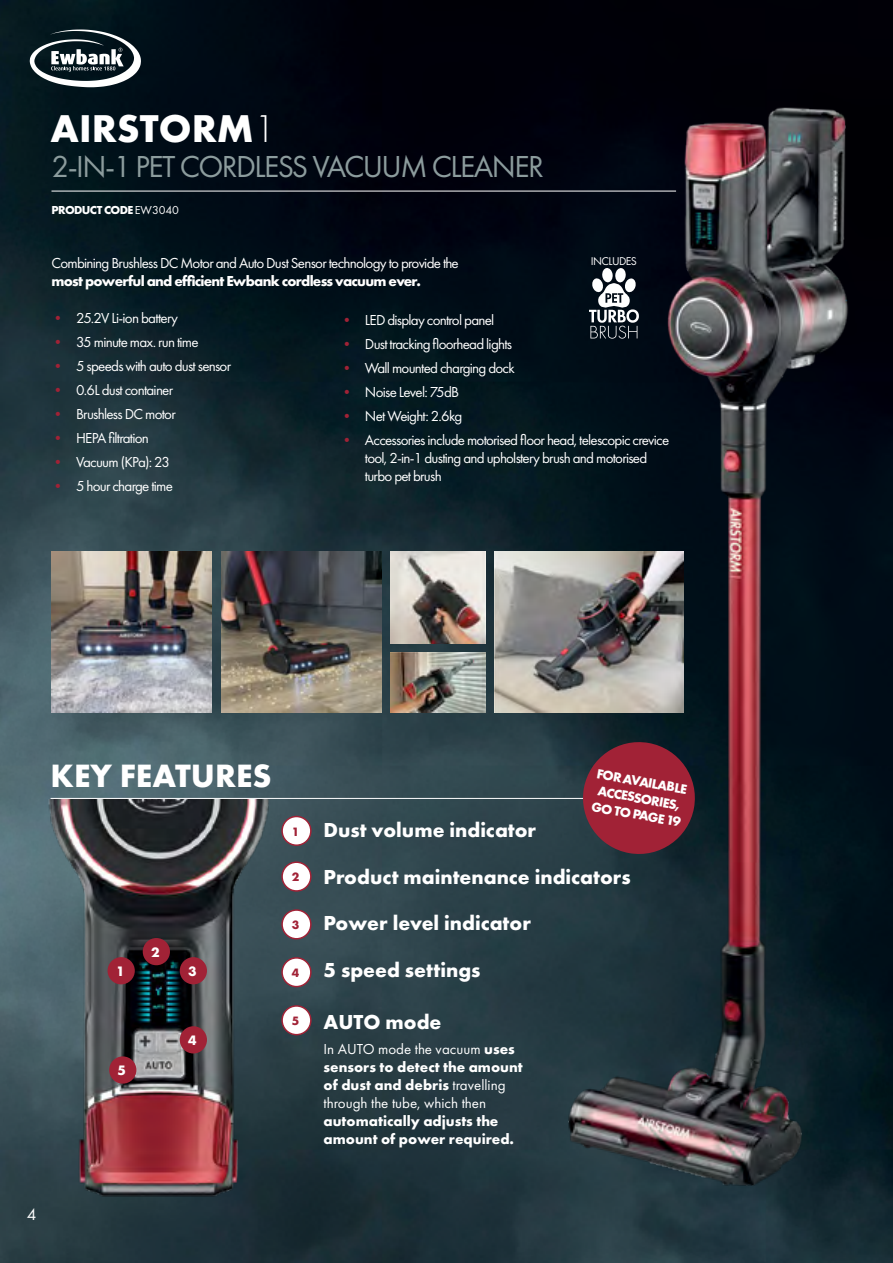
<style>
.page{position:relative;width:893px;height:1263px;background:#fff}
.page>*{position:absolute;margin:0;border:0;box-sizing:border-box;transform-origin:0 0}
.t1{font:700 40.2px "Futura PT";color:#fff}
.t2{font:700 33.45px "Futura PT";color:#fff}
.t3{font:31.5px "Futura PT";letter-spacing:-.05em;color:#8c9c9d}
.t4{font:700 21px "Futura PT";color:#fff}
.t5{font:16.95px "Futura PT";color:#fff}
.t6{font:15px/18px "Futura PT";letter-spacing:-.05em;color:#fff}
.t7{font:15px/18px "Futura PT";color:#fff}
.t8{font:700 15px "Futura PT";letter-spacing:-.05em;color:#fff}
.t9{font:700 15px/18px "Futura PT";color:#fff}
.t10{font:700 14.25px "Futura PT";color:#fff}
.t11{font:700 13.8px/16.6px "Futura PT";color:#fff}
.t12{font:700 12.6px "Futura PT";color:#a12236}
.t13{font:700 12px "Futura PT";letter-spacing:-.05em;color:#fff}
.t14{font:11.7px "Futura PT";letter-spacing:-.05em;color:#fff}
.s1{font-weight:300}
.s2{font-weight:400}
.s3{font-weight:700;color:#a12236}
.s4{font-weight:700}
</style>
<div class="page">
<img style="left:0;top:0;width:893px;height:1263px">
<img style="left:497px;top:97px;width:396px;height:1115px">
<img style="left:18px;top:799px;width:276px;height:412px">
<div style="left:282px;top:816px;width:29px;height:29px;background:#fff;border-radius:50%"></div>
<div style="left:281px;top:816px;width:31px;height:30px;border:2px solid #a12236;border-radius:50%"></div>
<div style="left:282px;top:862px;width:29px;height:29px;background:#fff;border-radius:50%"></div>
<div style="left:281px;top:861px;width:31px;height:31px;border:2px solid #a12236;border-radius:50%"></div>
<div style="left:282px;top:910px;width:29px;height:29px;background:#fff;border-radius:50%"></div>
<div style="left:281px;top:909px;width:31px;height:30px;border:2px solid #a12236;border-radius:50%"></div>
<div style="left:282px;top:958px;width:29px;height:28px;background:#fff;border-radius:50%"></div>
<div style="left:281px;top:957px;width:31px;height:30px;border:2px solid #a12236;border-radius:50%"></div>
<div style="left:282px;top:1006px;width:29px;height:29px;background:#fff;border-radius:50%"></div>
<div style="left:281px;top:1005px;width:31px;height:30px;border:2px solid #a12236;border-radius:50%"></div>
<div style="left:109px;top:1056px;width:27px;height:28px;background:#a12236;border-radius:50%"></div>
<div style="left:108px;top:957px;width:27px;height:27px;background:#a12236;border-radius:50%"></div>
<div style="left:143px;top:938px;width:27px;height:27px;background:#a12236;border-radius:50%"></div>
<div style="left:180px;top:1026px;width:27px;height:27px;background:#a12236;border-radius:50%"></div>
<div style="left:180px;top:957px;width:27px;height:27px;background:#a12236;border-radius:50%"></div>
<hr style="left:51px;top:191px;width:625px;height:1px;background:#fff">
<hr style="left:51px;top:798px;width:603px;height:1px;background:#fff">
<img style="left:221px;top:552px;width:161px;height:160px">
<img style="left:391px;top:653px;width:95px;height:59px">
<img style="left:51px;top:552px;width:161px;height:160px">
<img style="left:495px;top:552px;width:188px;height:160px">
<img style="left:391px;top:552px;width:95px;height:91px">
<svg style="left:589px;top:268px;width:50px;height:71px"></svg>
<svg style="left:30px;top:30px;width:111px;height:57px"></svg>
<svg style="left:578px;top:738px;width:121px;height:120px"></svg>
<h1 class="t1" style="left:51px;top:103px;width:227px">AIRSTORM<span class="s1">1</span></h1>
<h3 class="t3" style="left:51px;top:147px;width:494px">2-IN-1 PET CORDLESS VACUUM CLEANER</h3>
<p class="t13" style="left:51px;top:202px;width:129px">PRODUCT CODE <span class="s2">EW3040</span></p>
<p class="t6" style="left:51px;top:254px;width:409px">Combining Brushless DC Motor and Auto Dust Sensor technology to provide the</p>
<p class="t8" style="left:51px;top:271px;width:371px">most powerful and efficient Ewbank cordless vacuum ever.</p>
<p class="t14" style="left:591px;top:254px;width:48px">INCLUDES</p>
<p class="t6" style="left:51px;top:309px;width:129px"><span class="s3">•</span> 25.2V Li-ion battery</p>
<p class="t6" style="left:51px;top:333px;width:150px"><span class="s3">•</span> 35 minute max. run time</p>
<p class="t6" style="left:51px;top:357px;width:182px"><span class="s3">•</span> 5 speeds with auto dust sensor</p>
<p class="t6" style="left:51px;top:381px;width:124px"><span class="s3">•</span> 0.6L dust container</p>
<p class="t6" style="left:51px;top:405px;width:127px"><span class="s3">•</span> Brushless DC motor</p>
<p class="t6" style="left:51px;top:429px;width:100px"><span class="s3">•</span> HEPA filtration</p>
<p class="t6" style="left:51px;top:453px;width:121px"><span class="s3">•</span> Vacuum (KPa): 23</p>
<p class="t6" style="left:51px;top:477px;width:124px"><span class="s3">•</span> 5 hour charge time</p>
<p class="t6" style="left:339px;top:311px;width:156px"><span class="s3">•</span> LED display control panel</p>
<p class="t6" style="left:339px;top:335px;width:174px"><span class="s3">•</span> Dust tracking floorhead lights</p>
<p class="t6" style="left:339px;top:359px;width:177px"><span class="s3">•</span> Wall mounted charging dock</p>
<p class="t6" style="left:339px;top:383px;width:121px"><span class="s3">•</span> Noise Level: 75dB</p>
<p class="t6" style="left:339px;top:407px;width:125px"><span class="s3">•</span> Net Weight: 2.6kg</p>
<p class="t6" style="left:365px;top:431px;width:306px;text-indent:-26px"><span class="s3">•</span> Accessories include motorised floor head, telescopic crevice tool, 2-in-1 dusting and upholstery brush and motorised turbo pet brush</p>
<h2 class="t2" style="left:51px;top:754px;width:223px">KEY FEATURES</h2>
<p class="t10" style="left:116px;top:962px;width:10px">1</p>
<p class="t10" style="left:151px;top:943px;width:10px">2</p>
<p class="t10" style="left:118px;top:1061px;width:10px">5</p>
<p class="t10" style="left:188px;top:962px;width:10px">3</p>
<p class="t10" style="left:188px;top:1031px;width:10px">4</p>
<p class="t12" style="left:292px;top:823px;width:9px">1</p>
<p class="t12" style="left:292px;top:869px;width:9px">2</p>
<p class="t12" style="left:292px;top:917px;width:9px">3</p>
<p class="t12" style="left:292px;top:965px;width:9px">4</p>
<p class="t12" style="left:292px;top:1013px;width:9px">5</p>
<p class="t5" style="left:27px;top:1204px;width:11px">4</p>
<p class="t11" style="left:598px;top:765px;width:93px;rotate:10deg">FOR AVAILABLE<br>ACCESSORIES,<br>GO TO PAGE 19</p>
<h3 class="t4" style="left:324px;top:816px;width:214px">Dust volume indicator</h3>
<h3 class="t4" style="left:324px;top:863px;width:309px">Product maintenance indicators</h3>
<h3 class="t4" style="left:324px;top:909px;width:209px">Power level indicator</h3>
<h3 class="t4" style="left:324px;top:956px;width:158px">5 speed settings</h3>
<h3 class="t4" style="left:324px;top:1008px;width:119px">AUTO mode</h3>
<p class="t7" style="left:324px;top:1040px;width:201px">In AUTO mode the vacuum <span class="s4">uses sensors to detect the amount of dust and debris</span> travelling through the tube, which then</p>
<p class="t9" style="left:324px;top:1112px;width:192px">automatically adjusts the amount of power required.</p>
</div>
